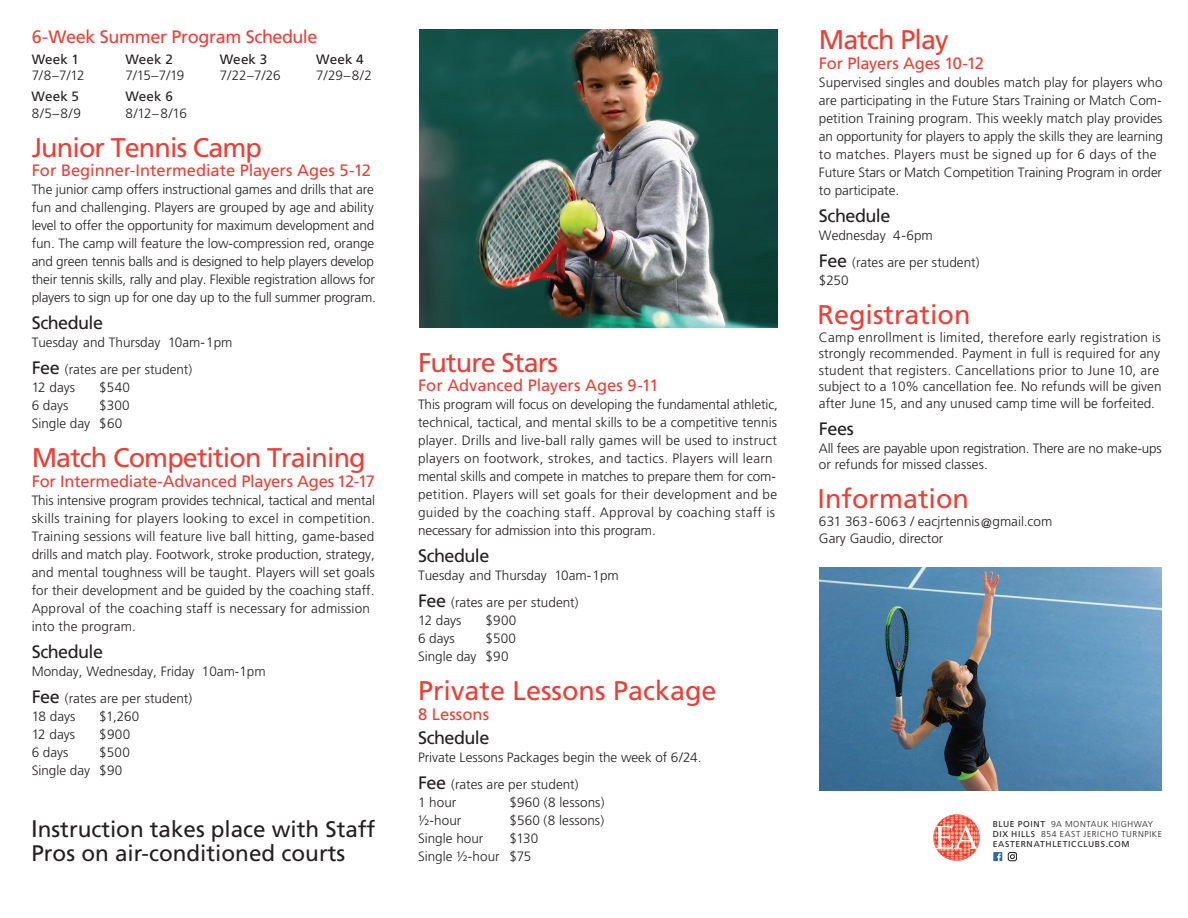
<style>
.page{position:relative;width:1188px;height:918px;background:#fff}
.page>*{position:absolute;margin:0;border:0;box-sizing:border-box;transform-origin:0 0}
.t1{font:27px "Frutiger";letter-spacing:-.035em;color:#ee3e34}
.t2{font:27px "Frutiger";color:#ee3e34}
.t3{font:22.5px/24px "Frutiger";color:#231f20}
.t4{font:18px "Frutiger";letter-spacing:-.03em;color:#231f20}
.t5{font:18px "Frutiger";letter-spacing:-.02em;color:#ee3e34}
.t6{font:16.5px "Frutiger";letter-spacing:-.01em;color:#ee3e34}
.t7{font:300 13.5px/18px "Frutiger";color:#231f20}
.t8{font:13.5px "Frutiger";letter-spacing:.01em;color:#231f20}
.t9{font:8.55px/10.4px "Frutiger";letter-spacing:.07em;color:#231f20}
.s1{font-weight:400;font-size:18px}
.s2{font-size:24px}
.s3{font-weight:300}
</style>
<div class="page">
<img style="left:419px;top:29px;width:359px;height:298px">
<img style="left:819px;top:568px;width:343px;height:223px">
<svg style="left:934px;top:814px;width:46px;height:47px"></svg>
<div style="left:993px;top:852px;width:9px;height:9px;background:#3466a4"></div>
<svg style="left:997px;top:853px;width:4px;height:8px"></svg>
<div style="left:1008px;top:852px;width:9px;height:9px;border:1px solid #231f20;border-radius:2px"></div>
<svg style="left:1010px;top:854px;width:5px;height:5px"></svg>
<h1 class="t1" style="left:819px;top:24px;width:131px">Match Play</h1>
<p class="t6" style="left:819px;top:53px;width:166px">For Players Ages 10-12</p>
<p class="t7" style="left:819px;top:73px;width:346px">Supervised singles and doubles match play for players who are participating in the Future Stars Training or Match Com&shy;petition Training program. This weekly match play provides an opportunity for players to apply the skills they are learning to matches. Players must be signed up for 6 days of the Future Stars or Match Competition Training Program in order to participate.</p>
<h3 class="t4" style="left:819px;top:205px;width:73px">Schedule</h3>
<p class="t7" style="left:819px;top:222px;width:162px;line-height:27px">Wednesday 4-6pm<br><span class="s1">Fee</span> (rates are per student)</p>
<p class="t7" style="left:819px;top:271px;width:31px">$250</p>
<h1 class="t2" style="left:818px;top:299px;width:155px">Registration</h1>
<p class="t7" style="left:819px;top:329px;width:344px;line-height:16.5px">Camp enrollment is limited, therefore early registration is strongly recommended. Payment in full is required for any student that registers. Cancellations prior to June 10, are subject to a 10% cancellation fee. No refunds will be given after June 15, and any unused camp time will be forfeited.</p>
<h3 class="t4" style="left:819px;top:418px;width:37px">Fees</h3>
<p class="t7" style="left:819px;top:440px;width:344px;line-height:16.5px">All fees are payable upon registration. There are no make-ups or refunds for missed classes.</p>
<h1 class="t2" style="left:818px;top:483px;width:153px">Information</h1>
<p class="t7" style="left:819px;top:513px;width:235px;line-height:16.5px">631 363-6063 / eacjrtennis@gmail.com<br>Gary Gaudio, director</p>
<h3 class="t5" style="left:32px;top:26px;width:287px">6-Week Summer Program Schedule</h3>
<p class="t8" style="left:32px;top:51px;width:49px">Week 1</p>
<p class="t8" style="left:125px;top:51px;width:49px">Week 2</p>
<p class="t8" style="left:220px;top:51px;width:49px">Week 3</p>
<p class="t8" style="left:316px;top:51px;width:49px">Week 4</p>
<p class="t7" style="left:32px;top:66px;width:54px">7/8–7/12</p>
<p class="t7" style="left:125px;top:66px;width:60px">7/15–7/19</p>
<p class="t7" style="left:220px;top:66px;width:62px">7/22–7/26</p>
<p class="t7" style="left:316px;top:66px;width:57px">7/29–8/2</p>
<p class="t8" style="left:32px;top:89px;width:49px">Week 5</p>
<p class="t8" style="left:125px;top:89px;width:49px">Week 6</p>
<p class="t7" style="left:32px;top:104px;width:51px">8/5–8/9</p>
<p class="t7" style="left:125px;top:104px;width:63px">8/12–8/16</p>
<h1 class="t1" style="left:32px;top:131px;width:232px">Junior Tennis Camp</h1>
<p class="t6" style="left:32px;top:161px;width:341px">For Beginner-Intermediate Players Ages 5-12</p>
<p class="t7" style="left:32px;top:180px;width:346px">The junior camp offers instructional games and drills that are fun and challenging. Players are grouped by age and ability level to offer the opportunity for maximum development and fun. The camp will feature the low-compression red, orange and green tennis balls and is designed to help players develop their tennis skills, rally and play. Flexible registration allows for players to sign up for one day up to the full summer program.</p>
<h3 class="t4" style="left:32px;top:312px;width:73px">Schedule</h3>
<p class="t7" style="left:32px;top:329px;width:202px;line-height:27px">Tuesday and Thursday 10am-1pm<br><span class="s1">Fee</span> (rates are per student)</p>
<p class="t7" style="left:32px;top:378px;width:45px">12 days</p>
<p class="t7" style="left:99px;top:378px;width:32px">$540</p>
<p class="t7" style="left:32px;top:396px;width:38px">6 days</p>
<h1 class="t1" style="left:418px;top:347px;width:141px">Future Stars</h1>
<p class="t6" style="left:418px;top:376px;width:242px">For Advanced Players Ages 9-11</p>
<p class="t7" style="left:418px;top:396px;width:361px">This program will focus on developing the fundamental athletic, technical, tactical, and mental skills to be a competitive tennis player. Drills and live-ball rally games will be used to instruct players on footwork, strokes, and tactics. Players will learn mental skills and compete in matches to prepare them for com&shy;petition. Players will set goals for their development and be guided by the coaching staff. Approval by coaching staff is necessary for admission into this program.</p>
<h3 class="t4" style="left:418px;top:545px;width:73px">Schedule</h3>
<p class="t7" style="left:418px;top:562px;width:202px;line-height:27px">Tuesday and Thursday 10am-1pm<br><span class="s1">Fee</span> (rates are per student)</p>
<p class="t7" style="left:418px;top:612px;width:45px">12 days</p>
<p class="t7" style="left:485px;top:612px;width:32px">$900</p>
<p class="t7" style="left:418px;top:630px;width:38px">6 days</p>
<p class="t7" style="left:32px;top:396px;width:100px;text-indent:68px">$300<br>Single day $60</p>
<h1 class="t1" style="left:32px;top:442px;width:336px">Match Competition Training</h1>
<p class="t6" style="left:32px;top:471px;width:345px">For Intermediate-Advanced Players Ages 12-17</p>
<p class="t7" style="left:32px;top:491px;width:345px">This intensive program provides technical, tactical and mental skills training for players looking to excel in competition.<br>Training sessions will feature live ball hitting, game-based drills and match play. Footwork, stroke production, strategy, and mental toughness will be taught. Players will set goals for their development and be guided by the coaching staff.<br>Approval of the coaching staff is necessary for admission into the program.</p>
<h3 class="t4" style="left:32px;top:641px;width:73px">Schedule</h3>
<p class="t7" style="left:32px;top:657px;width:236px;line-height:27px">Monday, Wednesday, Friday 10am-1pm<br><span class="s1">Fee</span> (rates are per student)</p>
<p class="t7" style="left:32px;top:707px;width:45px">18 days</p>
<p class="t7" style="left:99px;top:707px;width:42px">$1,260</p>
<p class="t7" style="left:32px;top:725px;width:45px">12 days</p>
<p class="t7" style="left:99px;top:725px;width:32px">$900</p>
<p class="t7" style="left:32px;top:743px;width:38px">6 days</p>
<p class="t7" style="left:418px;top:630px;width:100px;text-indent:67px">$500<br>Single day $90</p>
<h1 class="t2" style="left:418px;top:675px;width:300px">Private Lessons Package</h1>
<p class="t6" style="left:418px;top:704px;width:73px">8 Lessons</p>
<h3 class="t4" style="left:418px;top:727px;width:73px">Schedule</h3>
<p class="t7" style="left:418px;top:744px;width:285px;line-height:27px">Private Lessons Packages begin the week of 6/24.<br><span class="s1">Fee</span> (rates are per student)</p>
<p class="t7" style="left:418px;top:793px;width:40px">1 hour</p>
<p class="t7" style="left:509px;top:793px;width:96px">$960 (8 lessons)</p>
<p class="t7" style="left:418px;top:811px;width:45px">½-hour</p>
<p class="t7" style="left:509px;top:811px;width:96px">$560 (8 lessons)</p>
<p class="t7" style="left:418px;top:829px;width:67px">Single hour</p>
<p class="t7" style="left:32px;top:743px;width:100px;text-indent:68px">$500<br>Single day $90</p>
<h2 class="t3" style="left:31px;top:817px;width:346px"><span class="s2">I</span>nstruction takes place with Staff<br>Pros on air-conditioned courts</h2>
<p class="t9" style="left:993px;top:819px;width:171px">BLUE POINT <span class="s3">9A MONTAUK HIGHWAY<br></span>DIX HILLS <span class="s3">854 EAST JERICHO TURNPIKE<br></span>EASTERNATHLETICCLUBS.COM</p>
<p class="t7" style="left:418px;top:829px;width:122px;text-indent:91px">$130<br>Single ½-hour $75</p>
</div>
